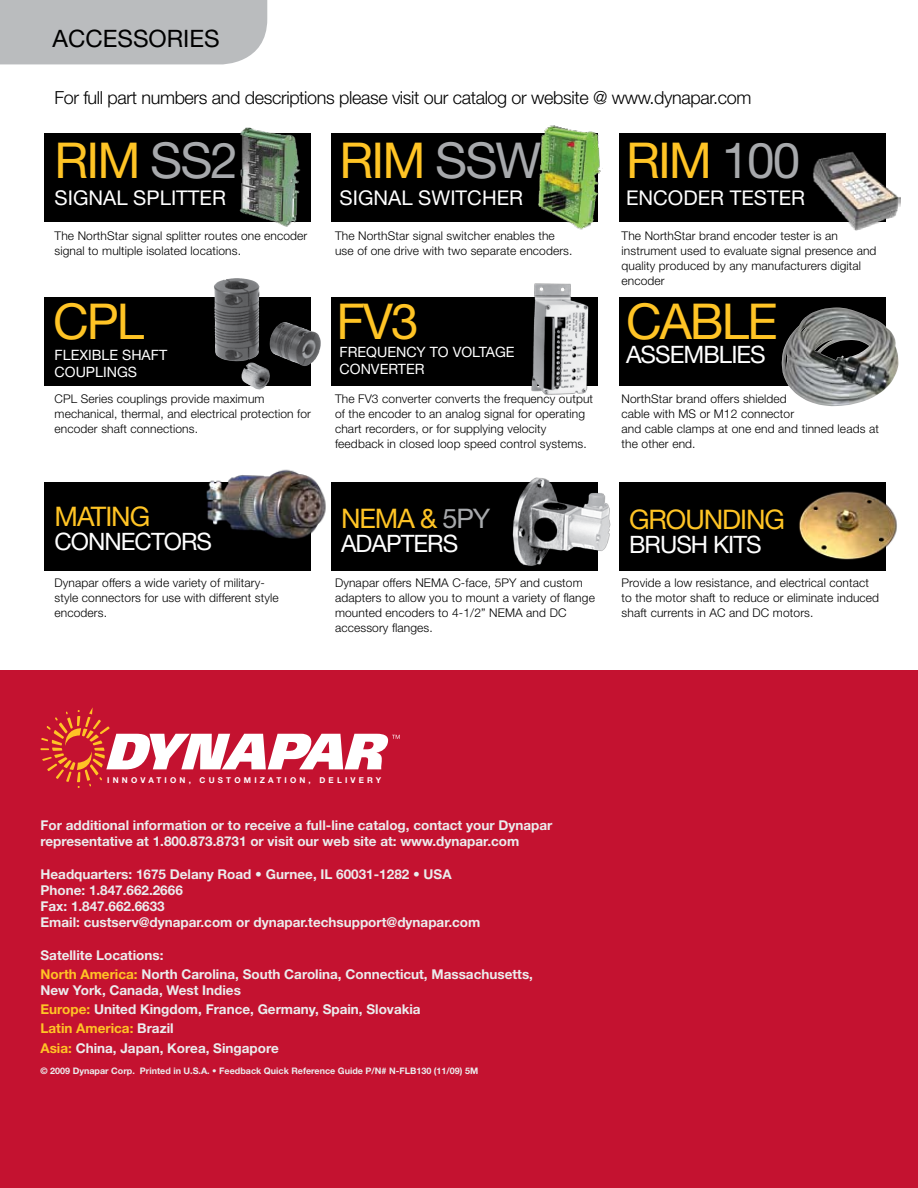
<style>
.page{position:relative;width:918px;height:1188px;background:#fff}
.page>*{position:absolute;margin:0;border:0;box-sizing:border-box;transform-origin:0 0}
.t1{font:49.5px "Helvetica Neue LT Std";letter-spacing:-.04em;color:#ffc425}
.t2{font:27px "Helvetica Neue LT Std";letter-spacing:-.04em;color:#ffc425}
.t3{font:24px "Helvetica Neue LT Std";letter-spacing:-.04em;color:#fff}
.t4{font:24px "Helvetica Neue LT Std";color:#000}
.t5{font:20.4px "Helvetica Neue LT Std";color:#fff}
.t6{font:300 18px "Helvetica Neue LT Std";letter-spacing:-.02em;color:#000}
.t7{font:14.25px/17.1px "Helvetica Neue LT Std";color:#fff}
.t8{font:700 13.5px/16.2px "Helvetica Neue LT Std";color:#ebeced}
.t9{font:300 12px/15px "Helvetica Neue LT Std";letter-spacing:.01em;color:#000}
.t10{font:700 9px "Helvetica Neue LT Std";color:#ebeced}
.t11{font:700 8.1px "Helvetica Neue";letter-spacing:.395em;color:#fff}
.s1{color:#a7a9ac}
.s2{color:#ffc425}
</style>
<div class="page">
<div style="left:0;top:671px;width:918px;height:517px;background:#c41230"></div>
<svg style="left:40px;top:707px;width:360px;height:81px"></svg>
<div style="left:44px;top:134px;width:267px;height:88px;background:#000"></div>
<div style="left:44px;top:483px;width:267px;height:88px;background:#000"></div>
<div style="left:44px;top:297px;width:267px;height:89px;background:#000"></div>
<div style="left:331px;top:134px;width:267px;height:88px;background:#000"></div>
<div style="left:331px;top:483px;width:267px;height:88px;background:#000"></div>
<div style="left:331px;top:297px;width:267px;height:89px;background:#000"></div>
<div style="left:619px;top:297px;width:267px;height:89px;background:#000"></div>
<div style="left:619px;top:134px;width:267px;height:88px;background:#000"></div>
<div style="left:619px;top:483px;width:267px;height:88px;background:#000"></div>
<img style="left:236px;top:127px;width:67px;height:100px">
<img style="left:813px;top:152px;width:87px;height:79px">
<img style="left:531px;top:283px;width:58px;height:112px">
<img style="left:214px;top:278px;width:70px;height:84px">
<img style="left:503px;top:477px;width:108px;height:89px">
<img style="left:187px;top:469px;width:157px;height:70px">
<img style="left:799px;top:491px;width:98px;height:69px">
<img style="left:782px;top:308px;width:116px;height:98px">
<div style="left:0;top:0;width:267px;height:64px;background:#babcbe"></div>
<img style="left:536px;top:125px;width:67px;height:105px">
<h3 class="t4" style="left:53px;top:24px;width:167px">ACCESSORIES</h3>
<h3 class="t6" style="left:54px;top:87px;width:699px">For full part numbers and descriptions please visit our catalog or website @ www.dynapar.com</h3>
<h1 class="t1" style="left:55px;top:131px;width:185px">RI M <span class="s1">SS2</span></h1>
<h1 class="t1" style="left:340px;top:131px;width:203px">RI M <span class="s1">SSW</span></h1>
<h3 class="t5" style="left:55px;top:186px;width:48px">SIGNAL</h3>
<h3 class="t5" style="left:133px;top:186px;width:39px">SPLITTER</h3>
<h3 class="t5" style="left:340px;top:186px;width:48px">SIGNAL</h3>
<h3 class="t5" style="left:418px;top:186px;width:92px">SWITCHER</h3>
<p class="t9" style="left:55px;top:228px;width:254px">The NorthStar signal splitter routes one encoder signal to multiple isolated locations.</p>
<p class="t9" style="left:335px;top:228px;width:239px">The NorthStar signal switcher enables the use of one drive with two separate encoders.</p>
<h1 class="t1" style="left:53px;top:292px;width:89px">CPL</h1>
<h1 class="t1" style="left:337px;top:292px;width:84px">FV3</h1>
<p class="t7" style="left:55px;top:346px;width:114px">FLEXIBLE SHAFT<br>COUPLINGS</p>
<p class="t7" style="left:340px;top:343px;width:176px">FREQUENCY TO VOLTAGE<br>CONVERTER</p>
<p class="t9" style="left:55px;top:391px;width:258px;text-indent:26px">Series couplings provide maximum mechanical, thermal, and electrical protection for encoder shaft connections.</p>
<p class="t9" style="left:55px;top:391px;width:9px">CPL</p>
<p class="t9" style="left:335px;top:391px;width:260px">The FV3 converter converts the frequency output of the encoder to an analog signal for operating chart recorders, or for supplying velocity feedback in closed loop speed control systems.</p>
<h2 class="t2" style="left:55px;top:500px;width:37px">MATIN</h2>
<h2 class="t2" style="left:130px;top:500px;width:22px">G</h2>
<h3 class="t3" style="left:55px;top:527px;width:17px">CONNECTOR</h3>
<h3 class="t3" style="left:197px;top:527px;width:17px">S</h3>
<h2 class="t2" style="left:341px;top:503px;width:151px">NEMA &amp; <span class="s1">5PY</span></h2>
<h3 class="t3" style="left:341px;top:530px;width:119px">ADAPTERS</h3>
<p class="t9" style="left:55px;top:575px;width:226px">Dynapar offers a wide variety of military&shy;style connectors for use with different style encoders.</p>
<p class="t9" style="left:335px;top:575px;width:261px;text-indent:106px">A C-face, 5PY and custom adapters to allow you to mount a variety of flange mounted encoders to 4-1/2” NEM</p>
<p class="t9" style="left:335px;top:575px;width:90px">Dynapar offers NEM</p>
<p class="t9" style="left:515px;top:605px;width:44px">A and DC</p>
<p class="t9" style="left:335px;top:620px;width:99px">accessory flanges.</p>
<h1 class="t1" style="left:626px;top:131px;width:176px">RIM <span class="s1">100</span></h1>
<h3 class="t5" style="left:626px;top:186px;width:15px">ENCODER</h3>
<h3 class="t5" style="left:730px;top:186px;width:51px">TESTER</h3>
<p class="t9" style="left:622px;top:228px;width:256px">The NorthStar brand encoder tester is an instrument used to evaluate signal presence and quality produced by any manufacturers digital encoder</p>
<h1 class="t1" style="left:626px;top:292px;width:31px">CABLE</h1>
<h3 class="t3" style="left:626px;top:340px;width:90px">ASSEMBLIE</h3>
<h3 class="t3" style="left:750px;top:340px;width:17px">S</h3>
<p class="t9" style="left:622px;top:391px;width:259px">NorthStar brand offers shielded<br>cable with MS or M12 connector<br>and cable clamps at one end and tinned leads at the other end.</p>
<h2 class="t2" style="left:629px;top:503px;width:37px">GROUNDIN</h2>
<h2 class="t2" style="left:764px;top:503px;width:22px">G</h2>
<h3 class="t3" style="left:629px;top:530px;width:16px">BRU</h3>
<h3 class="t3" style="left:676px;top:530px;width:87px">SH KITS</h3>
<p class="t9" style="left:622px;top:575px;width:259px">Provide a low resistance, and electrical contact to the motor shaft to reduce or eliminate induced shaft currents in AC and DC motors.</p>
<p class="t11" style="left:107px;top:775px;width:276px">INNOVATION, CUSTOMIZATION, DELIVERY</p>
<p class="t8" style="left:40px;top:817px;width:513px">For additional information or to receive a full-line catalog, contact your Dynapar representative at 1.800.873.8731 or visit our web site at: www.dynapar.com</p>
<p class="t8" style="left:40px;top:865px;width:441px">Headquarters: 1675 Delany Road • Gurnee, IL 60031-1282 • USA Phone: 1.847.662.2666<br>Fax: 1.847.662.6633<br>Email: custserv@dynapar.com or dynapar.techsupport@dynapar.com</p>
<p class="t8" style="left:40px;top:945px;width:494px;line-height:19.2px">Satellite Locations:<br><span class="s2">North America:</span> North Carolina, South Carolina, Connecticut, Massachusetts,</p>
<p class="t8" style="left:40px;top:980px;width:382px;line-height:19.2px">New York, Canada, West Indies<br><span class="s2">Europe:</span> United Kingdom, France, Germany, Spain, Slovakia <span class="s2">Latin America:</span> Brazil<br><span class="s2">Asia:</span> China, Japan, Korea, Singapore</p>
<p class="t10" style="left:40px;top:1065px;width:439px">© 2009 Dynapar Corp. Printed in U.S.A. • Feedback Quick Reference Guide P/N# N-FLB130 (11/09) 5M</p>
</div>
